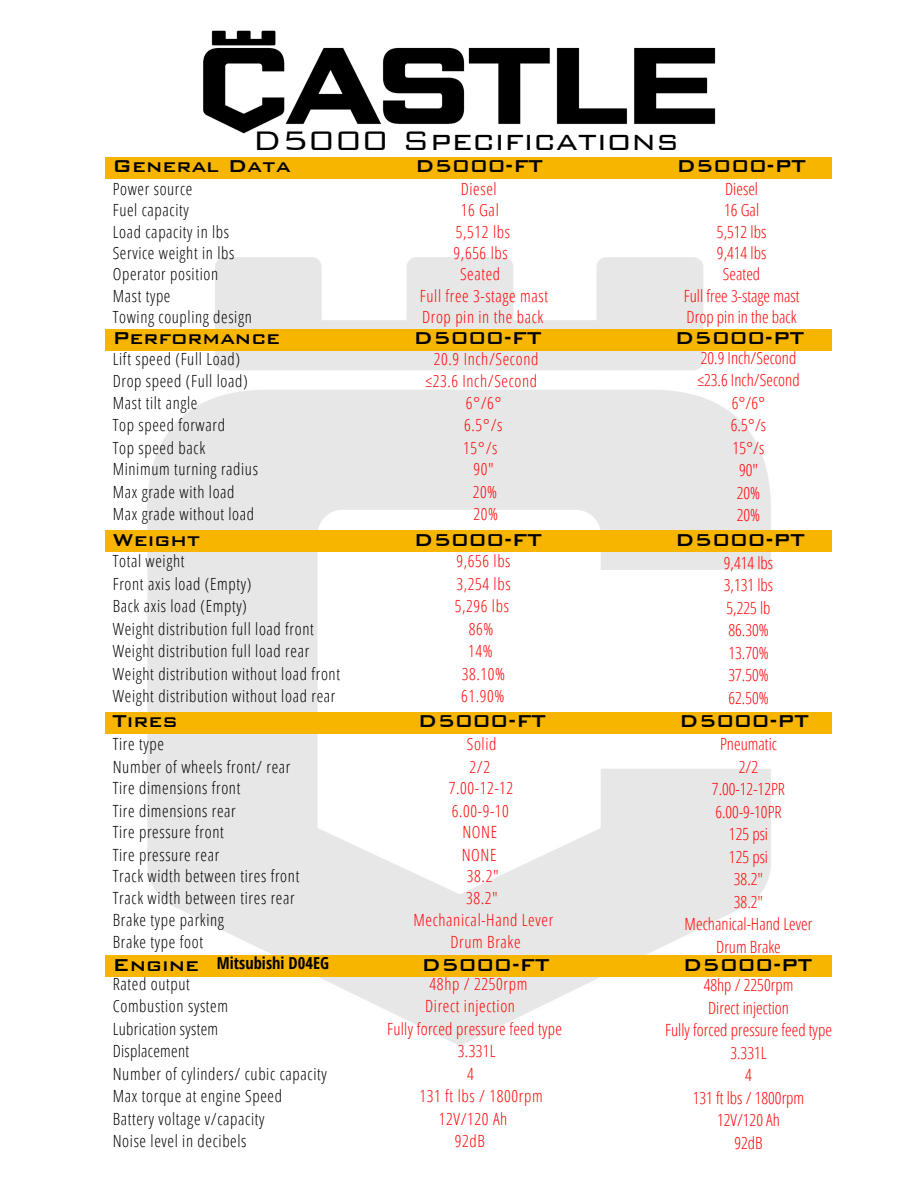
<style>
.page{position:relative;width:918px;height:1188px;background:#fff}
.page>*{position:absolute;margin:0;border:0;box-sizing:border-box;transform-origin:0 0}
.t1{font:300 35.85px "Bank Gothic BT";color:#000}
.t2{font:500 22.95px "Bank Gothic BT";color:#000}
.t3{font:300 16.8px "Open Sans Condensed";letter-spacing:.04em;color:#000}
.t4{font:300 16.8px "Open Sans Condensed";color:#f00}
.t5{font:300 16.8px "Open Sans Condensed";letter-spacing:.04em;color:#f00}
.t6{font:300 16.8px "Open Sans Condensed";letter-spacing:.02em;color:#000}
.t7{font:300 16.8px "Open Sans Condensed";letter-spacing:.035em;color:#f00}
.t8{font:700 16.5px "Open Sans Condensed";color:#000}
</style>
<div class="page">
<img style="left:105px;top:257px;width:727px;height:789px">
<div style="left:105px;top:157px;width:727px;height:22px;background:#f8b500"></div>
<div style="left:105px;top:329px;width:727px;height:22px;background:#f8b500"></div>
<div style="left:105px;top:531px;width:727px;height:21px;background:#f8b500"></div>
<div style="left:105px;top:712px;width:727px;height:21px;background:#f8b500"></div>
<div style="left:105px;top:955px;width:727px;height:22px;background:#f8b500"></div>
<img style="left:203px;top:30px;width:513px;height:104px">
<p class="t1" style="left:252px;top:121px;width:428px">D5000 Specifications</p>
<p class="t2" style="left:113px;top:154px;width:179px">General Data</p>
<p class="t2" style="left:415px;top:154px;width:129px">D5000-FT</p>
<p class="t2" style="left:676px;top:154px;width:131px">D5000-PT</p>
<p class="t3" style="left:113px;top:177px;width:81px">Power source</p>
<p class="t4" style="left:461px;top:177px;width:37px">Diesel</p>
<p class="t3" style="left:113px;top:198px;width:78px">Fuel capacity</p>
<p class="t4" style="left:461px;top:198px;width:39px">16 Gal</p>
<p class="t3" style="left:113px;top:220px;width:118px">Load capacity in lbs</p>
<p class="t4" style="left:456px;top:220px;width:56px">5,512 lbs</p>
<p class="t3" style="left:113px;top:241px;width:123px">Service weight in lbs</p>
<p class="t4" style="left:454px;top:241px;width:56px">9,656 lbs</p>
<p class="t3" style="left:113px;top:263px;width:107px">Operator position</p>
<p class="t4" style="left:460px;top:263px;width:42px">Seated</p>
<p class="t3" style="left:113px;top:284px;width:59px">Mast type</p>
<p class="t5" style="left:420px;top:284px;width:130px">Full free 3-stage mast</p>
<p class="t3" style="left:113px;top:305px;width:141px">Towing coupling design</p>
<p class="t5" style="left:422px;top:305px;width:123px">Drop pin in the back</p>
<p class="t3" style="left:113px;top:347px;width:129px">Lift speed (Full Load)</p>
<p class="t5" style="left:434px;top:347px;width:106px">20.9 Inch/Second</p>
<p class="t3" style="left:113px;top:369px;width:136px">Drop speed (Full load)</p>
<p class="t7" style="left:425px;top:369px;width:113px">≤23.6 Inch/Second</p>
<p class="t3" style="left:113px;top:391px;width:86px">Mast tilt angle</p>
<p class="t4" style="left:466px;top:391px;width:38px">6°/6°</p>
<p class="t3" style="left:113px;top:413px;width:114px">Top speed forward</p>
<p class="t4" style="left:464px;top:413px;width:40px">6.5°/s</p>
<p class="t3" style="left:113px;top:436px;width:94px">Top speed back</p>
<p class="t4" style="left:463px;top:436px;width:36px">15°/s</p>
<p class="t3" style="left:113px;top:457px;width:147px">Minimum turning radius</p>
<p class="t4" style="left:473px;top:457px;width:22px">90"</p>
<p class="t3" style="left:113px;top:480px;width:123px">Max grade with load</p>
<p class="t4" style="left:473px;top:480px;width:26px">20%</p>
<p class="t3" style="left:113px;top:502px;width:143px">Max grade without load</p>
<p class="t4" style="left:473px;top:502px;width:26px">20%</p>
<p class="t3" style="left:113px;top:549px;width:73px">Total weight</p>
<p class="t4" style="left:457px;top:549px;width:56px">9,656 lbs</p>
<p class="t3" style="left:113px;top:572px;width:140px">Front axis load (Empty)</p>
<p class="t4" style="left:456px;top:572px;width:56px">3,254 lbs</p>
<p class="t3" style="left:113px;top:594px;width:136px">Back axis load (Empty)</p>
<p class="t4" style="left:455px;top:594px;width:56px">5,296 lbs</p>
<p class="t3" style="left:113px;top:617px;width:203px">Weight distribution full load front</p>
<p class="t4" style="left:469px;top:617px;width:26px">86%</p>
<p class="t3" style="left:113px;top:639px;width:198px">Weight distribution full load rear</p>
<p class="t4" style="left:468px;top:639px;width:26px">14%</p>
<p class="t3" style="left:113px;top:662px;width:229px">Weight distribution without load front</p>
<p class="t4" style="left:462px;top:662px;width:45px">38.10%</p>
<p class="t3" style="left:113px;top:684px;width:224px">Weight distribution without load rear</p>
<p class="t4" style="left:461px;top:684px;width:45px">61.90%</p>
<p class="t4" style="left:725px;top:177px;width:34px">Diesel</p>
<p class="t4" style="left:724px;top:198px;width:37px">16 Gal</p>
<p class="t4" style="left:717px;top:220px;width:51px">5,512 lbs</p>
<p class="t4" style="left:717px;top:241px;width:51px">9,414 lbs</p>
<p class="t4" style="left:723px;top:263px;width:39px">Seated</p>
<p class="t4" style="left:684px;top:284px;width:117px">Full free 3-stage mast</p>
<p class="t4" style="left:687px;top:305px;width:112px">Drop pin in the back</p>
<p class="t4" style="left:701px;top:346px;width:97px">20.9 Inch/Second</p>
<p class="t4" style="left:697px;top:368px;width:104px">≤23.6 Inch/Second</p>
<p class="t4" style="left:732px;top:391px;width:35px">6°/6°</p>
<p class="t4" style="left:731px;top:413px;width:37px">6.5°/s</p>
<p class="t4" style="left:733px;top:436px;width:33px">15°/s</p>
<p class="t4" style="left:739px;top:458px;width:21px">90"</p>
<p class="t4" style="left:737px;top:481px;width:25px">20%</p>
<p class="t4" style="left:737px;top:503px;width:25px">20%</p>
<p class="t4" style="left:724px;top:551px;width:51px">9,414 lbs</p>
<p class="t4" style="left:724px;top:573px;width:51px">3,131 lbs</p>
<p class="t4" style="left:727px;top:596px;width:46px">5,225 lb</p>
<p class="t4" style="left:728px;top:618px;width:42px">86.30%</p>
<p class="t4" style="left:728px;top:641px;width:42px">13.70%</p>
<p class="t4" style="left:728px;top:663px;width:42px">37.50%</p>
<p class="t4" style="left:728px;top:686px;width:42px">62.50%</p>
<p class="t4" style="left:720px;top:733px;width:59px">Pneumatic</p>
<p class="t4" style="left:739px;top:755px;width:21px">2/2</p>
<p class="t4" style="left:712px;top:778px;width:75px">7.00-12-12PR</p>
<p class="t4" style="left:715px;top:800px;width:68px">6.00-9-10PR</p>
<p class="t4" style="left:729px;top:823px;width:41px">125 psi</p>
<p class="t4" style="left:729px;top:845px;width:41px">125 psi</p>
<p class="t4" style="left:734px;top:868px;width:31px">38.2"</p>
<p class="t4" style="left:734px;top:890px;width:31px">38.2"</p>
<p class="t4" style="left:685px;top:913px;width:129px">Mechanical-Hand Lever</p>
<p class="t4" style="left:716px;top:935px;width:66px">Drum Brake</p>
<p class="t4" style="left:704px;top:973px;width:91px">48hp / 2250rpm</p>
<p class="t4" style="left:708px;top:996px;width:82px">Direct injection</p>
<p class="t4" style="left:665px;top:1018px;width:168px">Fully forced pressure feed type</p>
<p class="t4" style="left:730px;top:1041px;width:38px">3.331L</p>
<p class="t4" style="left:745px;top:1063px;width:8px">4</p>
<p class="t4" style="left:693px;top:1086px;width:113px">131 ft lbs / 1800rpm</p>
<p class="t4" style="left:717px;top:1108px;width:65px">12V/120 Ah</p>
<p class="t4" style="left:734px;top:1131px;width:30px">92dB</p>
<p class="t2" style="left:113px;top:326px;width:169px">Performance</p>
<p class="t2" style="left:414px;top:326px;width:129px">D5000-FT</p>
<p class="t2" style="left:675px;top:326px;width:131px">D5000-PT</p>
<p class="t2" style="left:113px;top:527px;width:89px">Weight</p>
<p class="t2" style="left:414px;top:527px;width:129px">D5000-FT</p>
<p class="t2" style="left:675px;top:527px;width:131px">D5000-PT</p>
<p class="t2" style="left:113px;top:709px;width:67px">Tires</p>
<p class="t2" style="left:418px;top:709px;width:129px">D5000-FT</p>
<p class="t2" style="left:679px;top:709px;width:131px">D5000-PT</p>
<p class="t3" style="left:113px;top:732px;width:53px">Tire type</p>
<p class="t4" style="left:467px;top:732px;width:31px">Solid</p>
<p class="t3" style="left:113px;top:755px;width:179px">Number of wheels front/ rear</p>
<p class="t4" style="left:470px;top:755px;width:22px">2/2</p>
<p class="t3" style="left:113px;top:776px;width:129px">Tire dimensions front</p>
<p class="t4" style="left:449px;top:776px;width:66px">7.00-12-12</p>
<p class="t3" style="left:113px;top:799px;width:125px">Tire dimensions rear</p>
<p class="t4" style="left:452px;top:799px;width:59px">6.00-9-10</p>
<p class="t3" style="left:113px;top:820px;width:113px">Tire pressure front</p>
<p class="t4" style="left:462px;top:820px;width:36px">NONE</p>
<p class="t3" style="left:113px;top:843px;width:108px">Tire pressure rear</p>
<p class="t4" style="left:462px;top:843px;width:36px">NONE</p>
<p class="t3" style="left:113px;top:864px;width:188px">Track width between tires front</p>
<p class="t4" style="left:467px;top:864px;width:33px">38.2"</p>
<p class="t3" style="left:113px;top:887px;width:184px">Track width between tires rear</p>
<p class="t4" style="left:466px;top:887px;width:33px">38.2"</p>
<p class="t3" style="left:113px;top:908px;width:113px">Brake type parking</p>
<p class="t5" style="left:413px;top:908px;width:141px">Mechanical-Hand Lever</p>
<p class="t3" style="left:113px;top:930px;width:92px">Brake type foot</p>
<p class="t5" style="left:450px;top:930px;width:72px">Drum Brake</p>
<p class="t3" style="left:113px;top:972px;width:79px">Rated output</p>
<p class="t5" style="left:430px;top:972px;width:99px">48hp / 2250rpm</p>
<p class="t3" style="left:113px;top:995px;width:117px">Combustion system</p>
<p class="t5" style="left:425px;top:995px;width:91px">Direct injection</p>
<p class="t6" style="left:113px;top:1017px;width:107px">Lubrication system</p>
<p class="t4" style="left:387px;top:1017px;width:176px">Fully forced pressure feed type</p>
<p class="t6" style="left:113px;top:1040px;width:78px">Displacement</p>
<p class="t4" style="left:458px;top:1040px;width:39px">3.331L</p>
<p class="t3" style="left:113px;top:1062px;width:216px">Number of cylinders/ cubic capacity</p>
<p class="t4" style="left:467px;top:1062px;width:8px">4</p>
<p class="t3" style="left:113px;top:1085px;width:171px">Max torque at engine Speed</p>
<p class="t5" style="left:419px;top:1085px;width:125px">131 ft lbs / 1800rpm</p>
<p class="t3" style="left:113px;top:1107px;width:153px">Battery voltage v/capacity</p>
<p class="t4" style="left:439px;top:1107px;width:70px">12V/120 Ah</p>
<p class="t3" style="left:113px;top:1130px;width:135px">Noise level in decibels</p>
<p class="t4" style="left:455px;top:1130px;width:32px">92dB</p>
<p class="t8" style="left:217px;top:952px;width:114px">Mitsubishi D04EG</p>
<p class="t2" style="left:113px;top:952px;width:88px">Engine</p>
<p class="t2" style="left:422px;top:952px;width:129px">D5000-FT</p>
<p class="t2" style="left:683px;top:952px;width:131px">D5000-PT</p>
</div>
